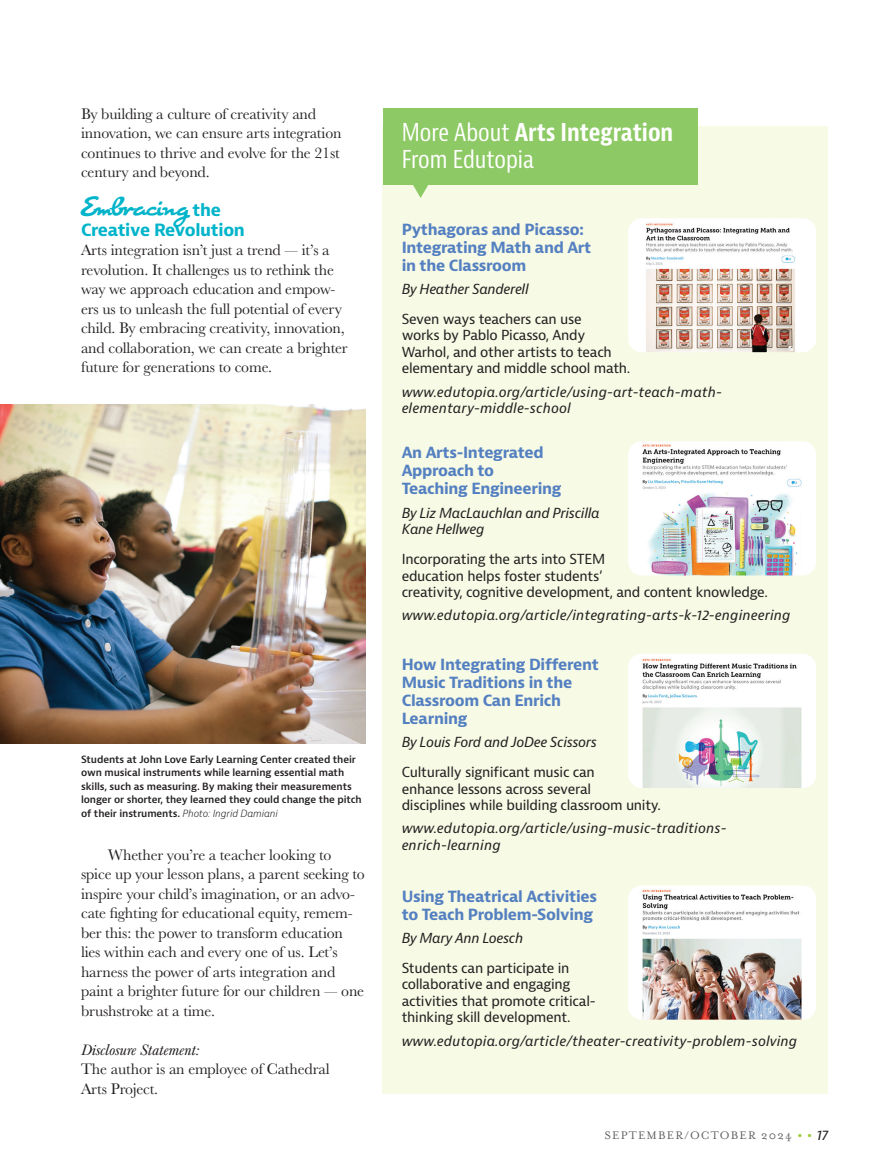
<style>
.page{position:relative;width:878px;height:1175px;background:#fff}
.page>*{position:absolute;margin:0;border:0;box-sizing:border-box;transform-origin:0 0}
.Supplement_headline{font:condensed 24px/27px "Bernina Sans";color:#fff}
.Feature_subhead{font:24px "Cuisine OT Pro";letter-spacing:-.02em;color:#00b4ca}
.Feature_subhead-2{font:700 16.5px "Bernina Sans";letter-spacing:-.02em;color:#00b4ca}
.Body_copy_w__indent{font:15.75px/19.5px "Baskerville URW";letter-spacing:-.01em;color:#231f20}
.Body_copy_no_indent{font:15.75px/19.5px "Baskerville URW";letter-spacing:-.01em;color:#231f20}
.Disclosure_subhead{font:italic 15.75px "Baskerville URW";letter-spacing:-.01em;color:#231f20}
.Supplement_subhead{font:700 15px/18px "Bernina Sans";letter-spacing:-.02em;color:#5480c1}
.Supplement_URL{font:700 15px/18px "Bernina Sans";letter-spacing:-.02em;color:#5480c1}
.Supplement_copy{font:13.5px/16.5px "Bernina Sans";letter-spacing:-.02em;color:#231f20}
.Supplement_URL-2{font:italic 13.5px/16.5px "Bernina Sans";letter-spacing:.01em;color:#231f20}
.Supplement_byline{font:italic 13.5px/16.5px "Bernina Sans";letter-spacing:-.02em;color:#231f20}
.t1{font:12.6px "Mrs Eaves OT";letter-spacing:.09em;color:#5f5f62}
.Body_bullets_2nd_level{font:600 9.75px/13.5px "Bernina Sans";letter-spacing:-.01em;color:#231f20}
.s1{font-family:"Bernina Sans";font-weight:700;font-size:16.5px}
.s2{font-weight:300;font-style:italic}
.s3{font-weight:700}
.s4{font-size:21px;color:#9ecb3a}
.s5{font-family:"Bernina Sans";font-style:italic;font-size:13.5px;color:#231f20}
</style>
<div class="page">
<div style="left:383px;top:127px;width:445px;height:967px;background:#f7fae5"></div>
<svg style="left:411px;top:184px;width:19px;height:14px"></svg>
<div style="left:383px;top:108px;width:314px;height:76px;background:#8dc964"></div>
<img style="left:628px;top:218px;width:188px;height:134px">
<img style="left:0;top:404px;width:365px;height:340px">
<img style="left:628px;top:441px;width:188px;height:134px">
<img style="left:628px;top:654px;width:188px;height:134px">
<img style="left:628px;top:885px;width:188px;height:134px">
<p class="Body_copy_w__indent" style="left:81px;top:103px;width:262px">By building a culture of creativity and innovation, we can ensure arts integration continues to thrive and evolve for the 21st century and beyond.</p>
<p class="Feature_subhead" style="left:81px;top:192px;width:141px">Embracing <span class="s1">the</span></p>
<p class="Feature_subhead-2" style="left:81px;top:219px;width:165px">Creative Revolution</p>
<p class="Body_copy_no_indent" style="left:81px;top:240px;width:268px">Arts integration isn’t just a trend — it’s a revolution. It challenges us to rethink the way we approach education and empow&shy;ers us to unleash the full potential of every child. By embracing creativity, innovation, and collaboration, we can create a brighter future for generations to come.</p>
<p class="Body_bullets_2nd_level" style="left:81px;top:753px;width:282px">Students at John Love Early Learning Center created their own musical instruments while learning essential math skills, such as measuring. By making their measurements longer or shorter, they learned they could change the pitch of their instruments. <span class="s2">Photo: Ingrid Damiani</span></p>
<p class="Body_copy_w__indent" style="left:81px;top:844px;width:285px;text-indent:27px">Whether you’re a teacher looking to spice up your lesson plans, a parent seeking to inspire your child’s imagination, or an advo&shy;cate fighting for educational equity, remem&shy;ber this: the power to transform education lies within each and every one of us. Let’s harness the power of arts integration and paint a brighter future for our children — one brushstroke at a time.</p>
<p class="Disclosure_subhead" style="left:81px;top:1041px;width:120px">Disclosure Statement:</p>
<p class="Body_copy_no_indent" style="left:81px;top:1059px;width:250px">The author is an employee of Cathedral<br>Arts Project.</p>
<p class="Supplement_headline" style="left:401px;top:119px;width:273px">More About <span class="s3">Arts Integration<br></span>From Edutopia</p>
<p class="Supplement_subhead" style="left:401px;top:220px;width:191px">Pythagoras and Picasso:<br>Integrating Math and Art in the Classroom</p>
<p class="Supplement_byline" style="left:401px;top:281px;width:128px">By Heather Sanderell</p>
<p class="Supplement_copy" style="left:401px;top:311px;width:230px">Seven ways teachers can use<br>works by Pablo Picasso, Andy<br>Warhol, and other artists to teach elementary and middle school math.</p>
<p class="Supplement_URL-2" style="left:401px;top:384px;width:322px">www.edutopia.org/article/using-art-teach-math&shy;elementary-middle-school</p>
<p class="Supplement_subhead" style="left:401px;top:444px;width:161px">An Arts-Integrated<br>Approach to<br>Teaching Engineering</p>
<p class="Supplement_byline" style="left:401px;top:504px;width:199px">By Liz MacLauchlan and Priscilla<br>Kane Hellweg</p>
<p class="Supplement_copy" style="left:401px;top:551px;width:367px">Incorporating the arts into STEM<br>education helps foster students’<br>creativity, cognitive development, and content knowledge.</p>
<p class="Supplement_URL-2" style="left:401px;top:607px;width:390px">www.edutopia.org/article/integrating-arts-k-12-engineering</p>
<p class="Supplement_URL" style="left:401px;top:655px;width:199px">How Integrating Different<br>Music Traditions in the<br>Classroom Can Enrich<br>Learning</p>
<p class="Supplement_byline" style="left:401px;top:734px;width:197px">By Louis Ford and JoDee Scissors</p>
<p class="Supplement_copy" style="left:401px;top:764px;width:260px">Culturally significant music can<br>enhance lessons across several<br>disciplines while building classroom unity.</p>
<p class="Supplement_URL-2" style="left:401px;top:820px;width:326px">www.edutopia.org/article/using-music-traditions&shy;enrich-learning</p>
<p class="Supplement_subhead" style="left:401px;top:887px;width:197px">Using Theatrical Activities to Teach Problem-Solving</p>
<p class="Supplement_byline" style="left:401px;top:930px;width:123px">By Mary Ann Loesch</p>
<p class="Supplement_copy" style="left:401px;top:960px;width:195px">Students can participate in collaborative and engaging activities that promote critical&shy;thinking skill development.</p>
<p class="Supplement_URL-2" style="left:401px;top:1032px;width:397px">www.edutopia.org/article/theater-creativity-problem-solving</p>
<p class="t1" style="left:604px;top:1127px;width:225px">SEPTEMBER/OCTOBER 2024 <span class="s4">• •</span> <span class="s5">17</span></p>
</div>
